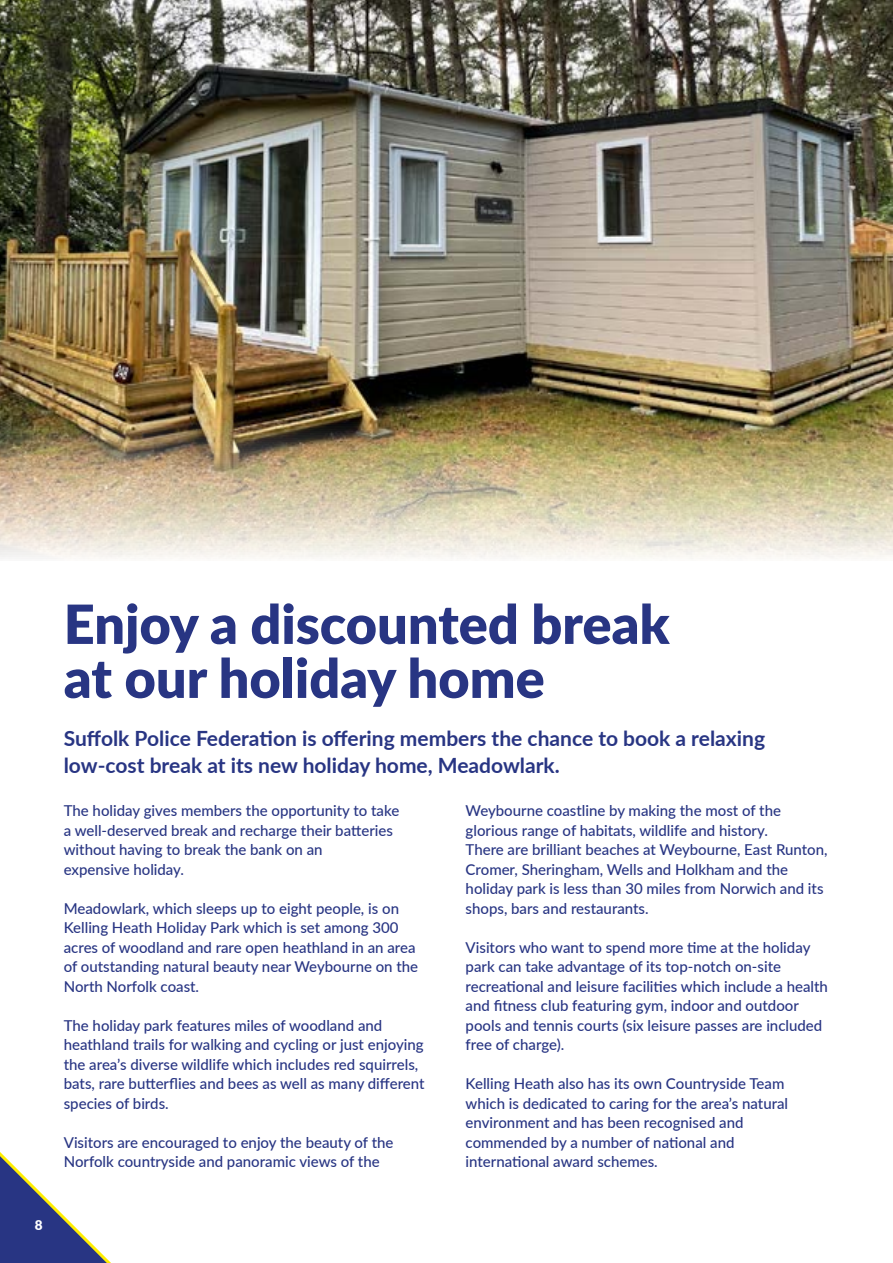
<style>
.page{position:relative;width:893px;height:1263px;background:#fff}
.page>*{position:absolute;margin:0;border:0;box-sizing:border-box;transform-origin:0 0}
.t1{font:900 54px/54px "Lato";color:#283583}
.t2{font:700 21px/27px "Lato";color:#283583}
.t3{font:500 15px/19.5px "Lato";color:#283583}
.t4{font:900 13.5px "Lato";color:#fff}
</style>
<div class="page">
<img style="left:0;top:0;width:893px;height:559px">
<svg style="left:0;top:1152px;width:111px;height:111px"></svg>
<p class="t4" style="left:35px;top:1215px;width:9px">8</p>
<h1 class="t1" style="left:64px;top:595px;width:607px">Enjoy a discounted break at our holiday home</h1>
<h2 class="t2" style="left:64px;top:724px;width:703px">Suffolk Police Federation is offering members the chance to book a relaxing low-cost break at its new holiday home, Meadowlark.</h2>
<p class="t3" style="left:64px;top:800px;width:337px">The holiday gives members the opportunity to take a well-deserved break and recharge their batteries without having to break the bank on an<br>expensive holiday.</p>
<p class="t3" style="left:64px;top:898px;width:356px">Meadowlark, which sleeps up to eight people, is on Kelling Heath Holiday Park which is set among 300 acres of woodland and rare open heathland in an area of outstanding natural beauty near Weybourne on the North Norfolk coast.</p>
<p class="t3" style="left:64px;top:1015px;width:362px">The holiday park features miles of woodland and heathland trails for walking and cycling or just enjoying the area’s diverse wildlife which includes red squirrels, bats, rare butterflies and bees as well as many different species of birds.</p>
<p class="t3" style="left:64px;top:1132px;width:331px">Visitors are encouraged to enjoy the beauty of the<br>Norfolk countryside and panoramic views of the</p>
<p class="t3" style="left:466px;top:800px;width:364px">Weybourne coastline by making the most of the glorious range of habitats, wildlife and history.<br>There are brilliant beaches at Weybourne, East Runton, Cromer, Sheringham, Wells and Holkham and the holiday park is less than 30 miles from Norwich and its shops, bars and restaurants.</p>
<p class="t3" style="left:466px;top:937px;width:364px">Visitors who want to spend more time at the holiday park can take advantage of its top-notch on-site recreational and leisure facilities which include a health and fitness club featuring gym, indoor and outdoor pools and tennis courts (six leisure passes are included free of charge).</p>
<p class="t3" style="left:466px;top:1073px;width:324px">Kelling Heath also has its own Countryside Team which is dedicated to caring for the area’s natural environment and has been recognised and commended by a number of national and international award schemes.</p>
</div>
